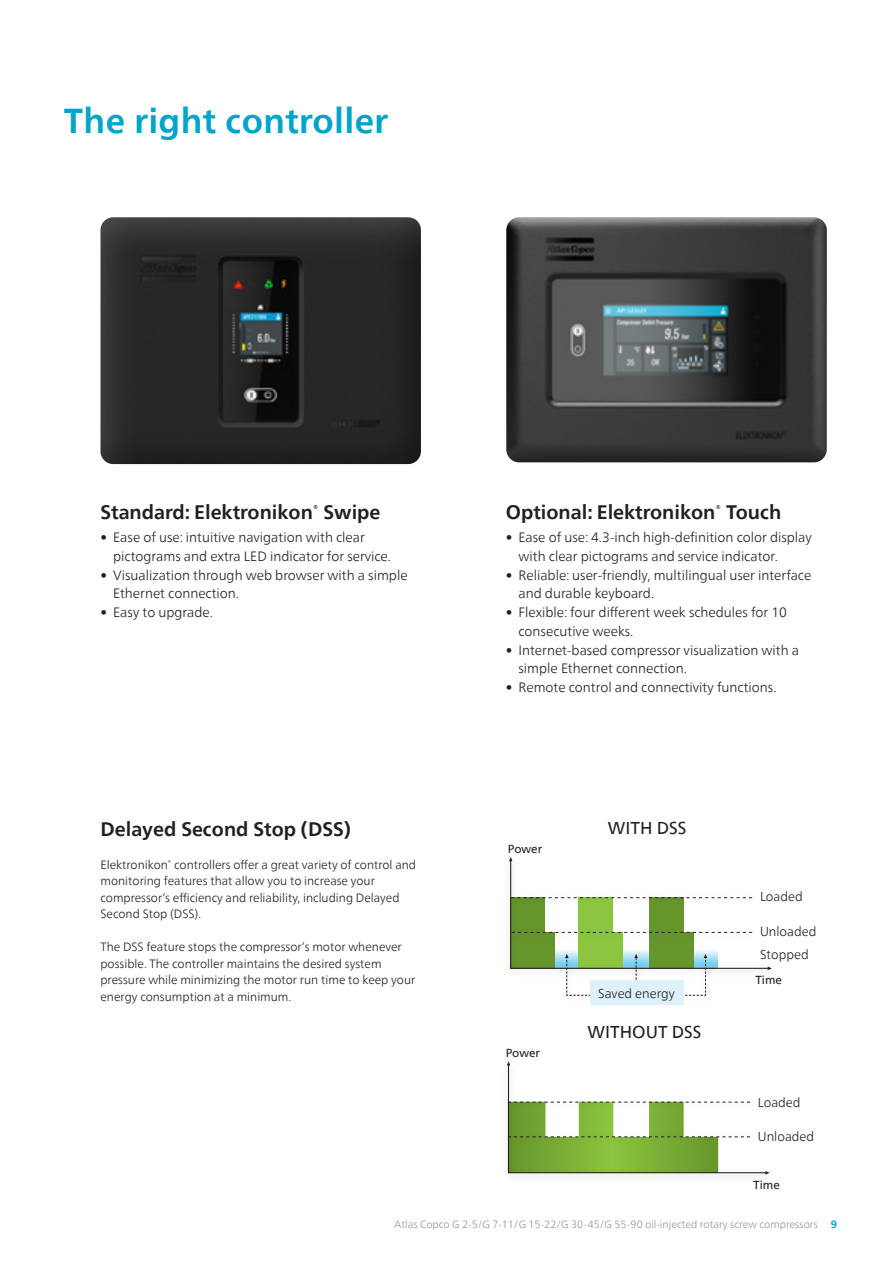
<style>
.page{position:relative;width:893px;height:1263px;background:#fff}
.page>*{position:absolute;margin:0;border:0;box-sizing:border-box;transform-origin:0 0}
.t1{font:700 34.5px "Neue Frutiger World";letter-spacing:.01em;color:#00a4ca}
.t2{font:700 19.5px "Neue Frutiger World";color:#231f20}
.t3{font:17.1px "Neue Frutiger World";color:#231f20}
.t4{font:300 13.5px/18.8px "Neue Frutiger World";color:#231f20}
.t5{font:300 12.9px "Neue Frutiger World";color:#231f20}
.t6{font:300 12px/16.5px "Neue Frutiger World";color:#231f20}
.t7{font:11.55px "Neue Frutiger World";color:#231f20}
.t8{font:300 10.5px "Neue Frutiger World";color:#939598}
.s1{font-weight:700;color:#00a4ca}
</style>
<div class="page">
<img style="left:506px;top:217px;width:321px;height:245px">
<img style="left:100px;top:217px;width:321px;height:247px">
<div style="left:502px;top:1061px;width:271px;height:120px;background:#f9f9f9"></div>
<svg style="left:507px;top:1061px;width:263px;height:113px"></svg>
<svg style="left:509px;top:857px;width:263px;height:139px"></svg>
<div style="left:590px;top:980px;width:93px;height:25px;background:#ddf1fa"></div>
<h1 class="t1" style="left:64px;top:91px;width:326px">The right controller</h1>
<h2 class="t2" style="left:100px;top:495px;width:282px">Standard: Elektronikon<sup>®</sup> Swipe</h2>
<p class="t4" style="left:113px;top:528px;width:279px;text-indent:-13px">• Ease of use: intuitive navigation with clear pictograms and extra LED indicator for service.</p>
<p class="t4" style="left:113px;top:566px;width:296px;text-indent:-13px">• Visualization through web browser with a simple<br>Ethernet connection.</p>
<p class="t4" style="left:100px;top:603px;width:114px">• Easy to upgrade.</p>
<h2 class="t2" style="left:100px;top:812px;width:252px">Delayed Second Stop (DSS)</h2>
<p class="t6" style="left:100px;top:856px;width:317px">Elektronikon<sup>®</sup> controllers offer a great variety of control and monitoring features that allow you to increase your compressor’s efficiency and reliability, including Delayed Second Stop (DSS).</p>
<p class="t6" style="left:100px;top:939px;width:316px">The DSS feature stops the compressor’s motor whenever possible. The controller maintains the desired system pressure while minimizing the motor run time to keep your energy consumption at a minimum.</p>
<h2 class="t2" style="left:506px;top:495px;width:277px">Optional: Elektronikon<sup>®</sup> Touch</h2>
<p class="t4" style="left:519px;top:528px;width:295px;text-indent:-13px">• Ease of use: 4.3-inch high-definition color display with clear pictograms and service indicator.</p>
<p class="t4" style="left:519px;top:566px;width:294px;text-indent:-13px">• Reliable: user-friendly, multilingual user interface and durable keyboard.</p>
<p class="t4" style="left:519px;top:603px;width:270px;text-indent:-13px">• Flexible: four different week schedules for 10 consecutive weeks.</p>
<p class="t4" style="left:519px;top:641px;width:282px;text-indent:-13px">• Internet-based compressor visualization with a simple Ethernet connection.</p>
<p class="t4" style="left:506px;top:678px;width:272px">• Remote control and connectivity functions.</p>
<p class="t7" style="left:508px;top:840px;width:36px">Power</p>
<p class="t3" style="left:608px;top:814px;width:80px">WITH DSS</p>
<p class="t7" style="left:506px;top:1044px;width:36px">Power</p>
<p class="t5" style="left:598px;top:983px;width:78px">Saved energy</p>
<p class="t3" style="left:588px;top:1019px;width:115px">WITHOUT DSS</p>
<p class="t5" style="left:760px;top:886px;width:44px">Loaded</p>
<p class="t5" style="left:760px;top:921px;width:58px">Unloaded</p>
<p class="t5" style="left:760px;top:944px;width:50px">Stopped</p>
<p class="t7" style="left:755px;top:971px;width:28px">Time</p>
<p class="t5" style="left:758px;top:1092px;width:44px">Loaded</p>
<p class="t5" style="left:758px;top:1127px;width:58px">Unloaded</p>
<p class="t7" style="left:753px;top:1175px;width:28px">Time</p>
<p class="t8" style="left:394px;top:1216px;width:444px">Atlas Copco G 2-5/G 7-11/G 15-22/G 30-45/G 55-90 oil-injected rotary screw compressors <span class="s1">9</span></p>
</div>
